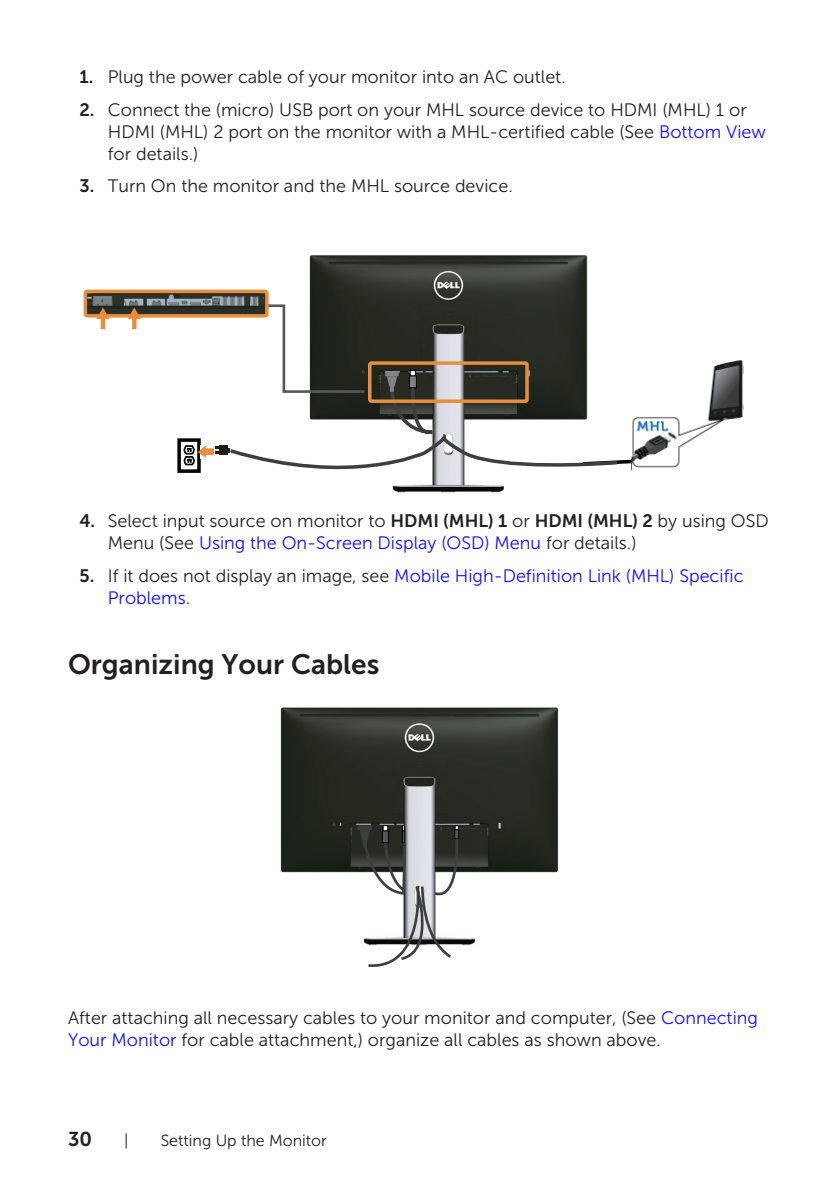
<style>
.page{position:relative;width:840px;height:1191px;background:#fff}
.page>*{position:absolute;margin:0;border:0;box-sizing:border-box;transform-origin:0 0}
.Head_2{font:28px "Museo Sans For Dell 700";color:#231f20}
.t1{font:20px "Museo Sans For Dell 700";color:#231f20}
.text{font:18px/21.6px "Museo Sans For Dell 300";color:#231f20}
.t2{font:18px/21.6px "Museo Sans For Dell 300";color:#1111f6}
.t3{font:16px "Museo Sans For Dell 300";color:#231f20}
.s1{font-family:"Museo Sans For Dell 700"}
.s2{color:#1111f6}
.s3{font-family:"Museo Sans For Dell 700";color:#231f20}
.s4{color:#231f20}
</style>
<div class="page">
<img style="left:309px;top:255px;width:279px;height:238px">
<div style="left:401px;top:381px;width:31px;height:19px;background:#262a23"></div>
<div style="left:463px;top:382px;width:31px;height:18px;background:#262a23"></div>
<div style="left:177px;top:438px;width:24px;height:35px;border:4px solid #030303"></div>
<div style="left:219px;top:445px;width:9px;height:10px;background:#211814"></div>
<svg style="left:183px;top:445px;width:36px;height:22px"></svg>
<svg style="left:620px;top:459px;width:11px;height:5px"></svg>
<img style="left:631px;top:360px;width:113px;height:111px">
<svg style="left:385px;top:372px;width:13px;height:11px"></svg>
<svg style="left:228px;top:383px;width:392px;height:104px"></svg>
<div style="left:409px;top:375px;width:7px;height:13px;background:#808285;border:1px solid #030303"></div>
<svg style="left:409px;top:370px;width:6px;height:6px"></svg>
<div style="left:368px;top:361px;width:160px;height:42px;border:4px solid #e68e3d;border-radius:2px"></div>
<svg style="left:84px;top:288px;width:283px;height:106px"></svg>
<img style="left:280px;top:707px;width:279px;height:238px">
<div style="left:435px;top:835px;width:31px;height:17px;background:#262a23"></div>
<svg style="left:358px;top:825px;width:101px;height:142px"></svg>
<p class="text" style="left:79px;top:66px;width:487px"><span class="s1">1.</span> Plug the power cable of your monitor into an AC outlet.</p>
<p class="text" style="left:108px;top:99px;width:659px;text-indent:-28px"><span class="s1">2.</span> Connect the (micro) USB port on your MHL source device to HDMI (MHL) 1 or<br>HDMI (MHL) 2 port on the monitor with a MHL-certified cable (See <span class="s2">Bottom View </span>for details.)</p>
<p class="text" style="left:79px;top:176px;width:434px"><span class="s1">3.</span> Turn On the monitor and the MHL source device.</p>
<p class="text" style="left:108px;top:510px;width:662px;text-indent:-28px"><span class="s1">4.</span> Select input source on monitor to <span class="s1">HDMI (MHL) 1</span> or <span class="s1">HDMI (MHL) 2</span> by using OSD<br>Menu (See <span class="s2">Using the On-Screen Display (OSD) Menu</span> for details.)</p>
<p class="t2" style="left:108px;top:565px;width:637px;text-indent:-28px"><span class="s3">5.</span> <span class="s4">If it does not display an image, see</span> Mobile High-Definition Link (MHL) Specific<br>Problems<span class="s4">.</span></p>
<p class="Head_2" style="left:68px;top:648px;width:312px">Organizing Your Cables</p>
<p class="text" style="left:68px;top:1007px;width:691px">After attaching all necessary cables to your monitor and computer, (See <span class="s2">Connecting<br>Your Monitor</span> for cable attachment,) organize all cables as shown above.</p>
<p class="t1" style="left:68px;top:1127px;width:26px">30</p>
<p class="t3" style="left:124px;top:1131px;width:6px">|</p>
<p class="t3" style="left:160px;top:1131px;width:168px">Setting Up the Monitor</p>
</div>
